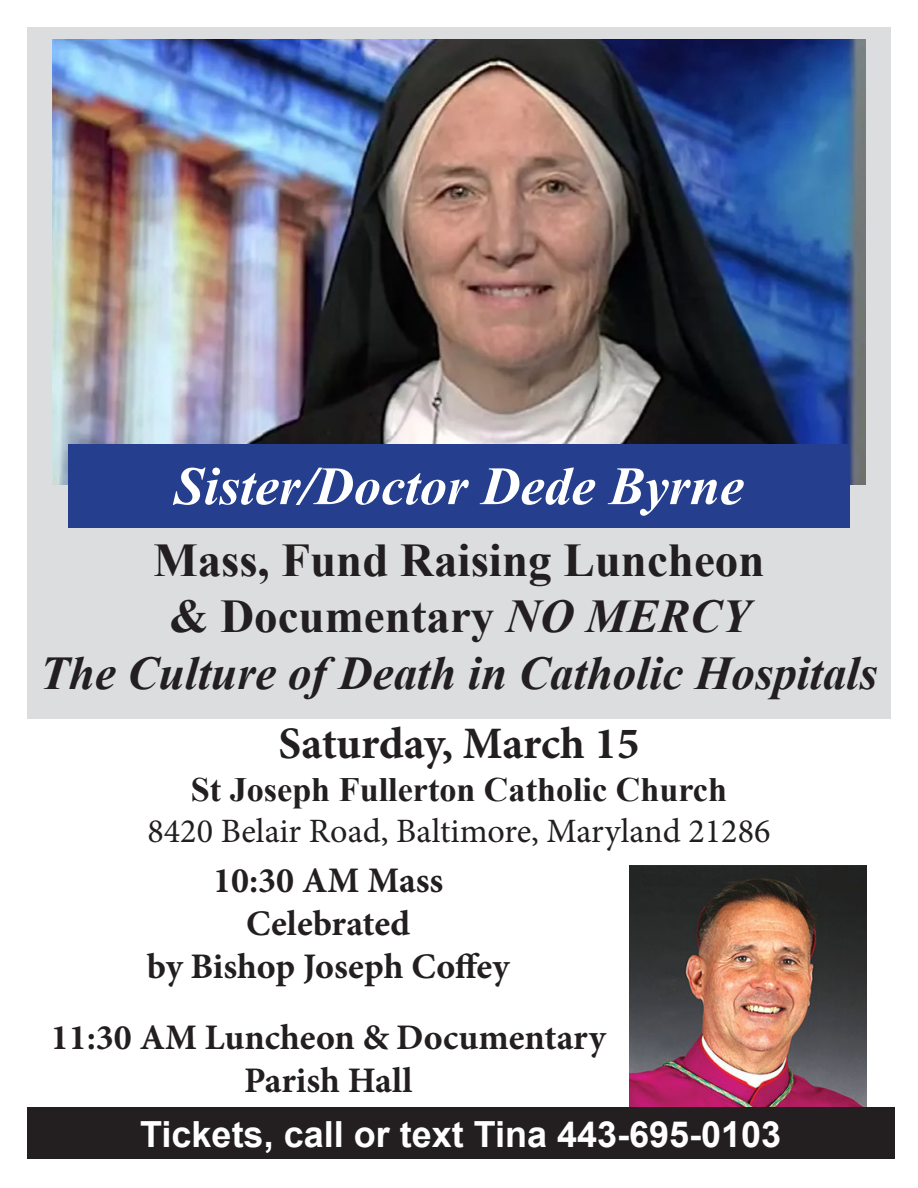
<style>
.page{position:relative;width:918px;height:1188px;background:#fff}
.page>*{position:absolute;margin:0;border:0;box-sizing:border-box;transform-origin:0 0}
.t1{font:italic 700 54px "Times New Roman";color:#fff}
.t2{font:italic 700 46.95px/56.4px "Times New Roman";color:#231f20;text-align:center}
.t3{font:700 45px "Minion Pro";letter-spacing:-.005em;color:#231f20}
.t4{font:700 36px "Minion Pro";color:#231f20}
.t5{font:700 36px "Arial";color:#fff}
.t6{font:34.2px "Minion Pro";color:#231f20}
.t7{font:700 34.2px "Times New Roman";color:#231f20}
.s1{font-style:normal}
</style>
<div class="page">
<div style="left:27px;top:27px;width:864px;height:691px;background:#dcdddf"></div>
<img style="left:53px;top:39px;width:812px;height:446px">
<div style="left:68px;top:444px;width:782px;height:83px;background:#253f8e"></div>
<img style="left:630px;top:865px;width:236px;height:243px">
<div style="left:27px;top:1108px;width:868px;height:51px;background:#231f20"></div>
<p class="t1" style="left:174px;top:448px;width:571px">Sister/Doctor Dede Byrne</p>
<p class="t2" style="left:40px;top:531px;width:839px"><span class="s1">Mass, Fund Raising Luncheon<br>&amp; Documentary</span> NO MERCY<br>The Culture of Death in Catholic Hospitals</p>
<p class="t3" style="left:278px;top:712px;width:363px">Saturday, March 15</p>
<p class="t7" style="left:191px;top:765px;width:538px">St Joseph Fullerton Catholic Church</p>
<p class="t6" style="left:148px;top:808px;width:624px">8420 Belair Road, Baltimore, Maryland 21286</p>
<p class="t4" style="left:213px;top:855px;width:232px">10:30 AM Mass</p>
<p class="t4" style="left:246px;top:898px;width:166px">Celebrated</p>
<p class="t4" style="left:147px;top:942px;width:364px">by Bishop Joseph Coffey</p>
<p class="t4" style="left:51px;top:1012px;width:556px">11:30 AM Luncheon &amp; Documentary</p>
<p class="t4" style="left:244px;top:1055px;width:170px">Parish Hall</p>
<p class="t5" style="left:140px;top:1109px;width:642px">Tickets, call or text Tina 443-695-0103</p>
</div>
